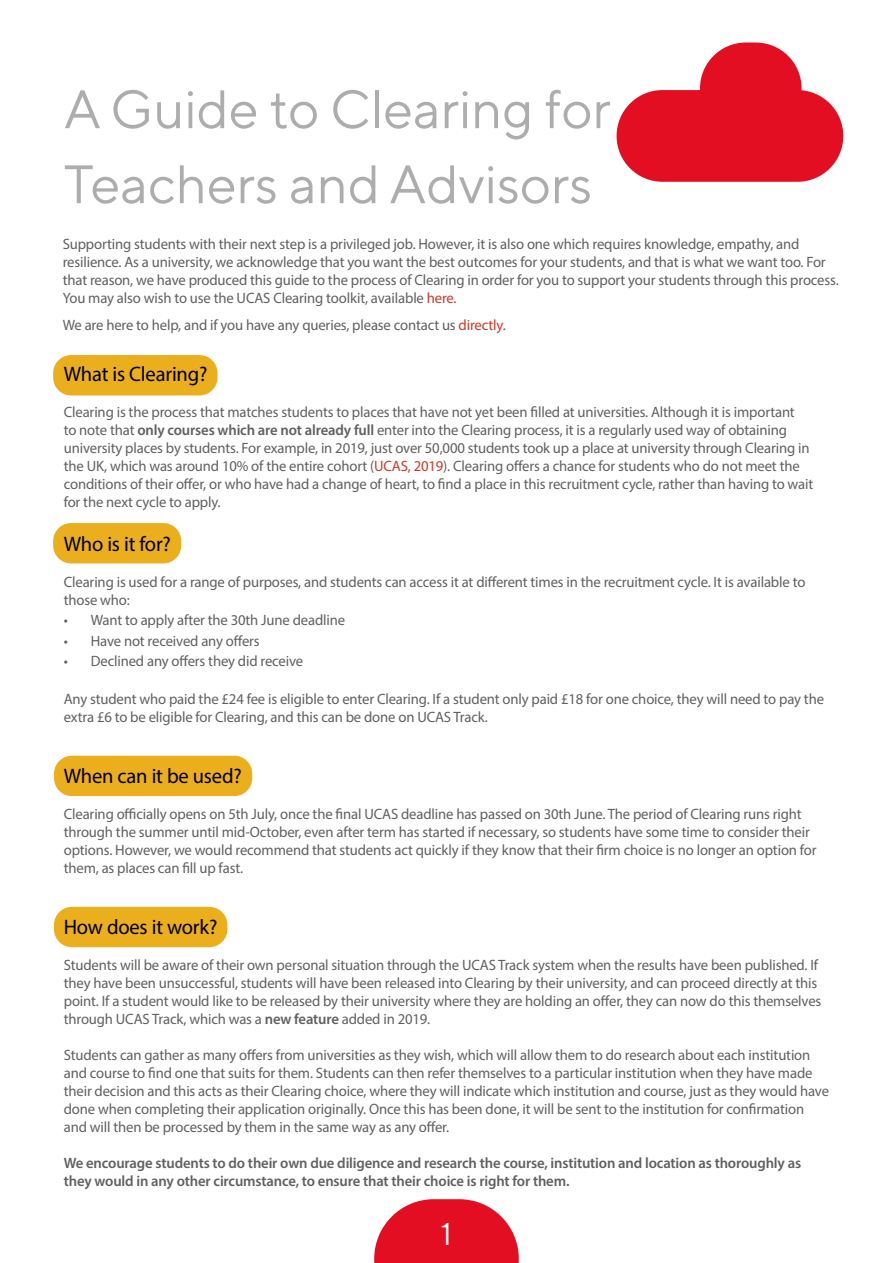
<style>
.page{position:relative;width:893px;height:1263px;background:#fff}
.page>*{position:absolute;margin:0;border:0;box-sizing:border-box;transform-origin:0 0}
.t1{font:54px/75px "TT Norms Pro";letter-spacing:-.005em;color:#adadad}
.t2{font:31.5px "TT Norms Pro";color:#fff}
.t3{font:21px "Myriad Pro";letter-spacing:-.01em;color:#000}
.t4{font:15px/18px "Myriad Pro";letter-spacing:-.01em;color:#60605f}
.t5{font:600 15px/18px "Myriad Pro";letter-spacing:-.01em;color:#60605f}
.s1{color:#d23627}
.s2{font-weight:600}
</style>
<div class="page">
<svg style="left:374px;top:1199px;width:145px;height:64px"></svg>
<div style="left:617px;top:90px;width:226px;height:92px;background:#e40e23;border-radius:46px"></div>
<div style="left:700px;top:43px;width:102px;height:91px;background:#e40e23;border-radius:46px"></div>
<div style="left:53px;top:523px;width:128px;height:40px;background:#ebae1c;border-radius:18px"></div>
<div style="left:54px;top:907px;width:173px;height:40px;background:#ebae1c;border-radius:18px"></div>
<div style="left:54px;top:756px;width:198px;height:40px;background:#ebae1c;border-radius:18px"></div>
<div style="left:53px;top:355px;width:164px;height:40px;background:#ebae1c;border-radius:18px"></div>
<h1 class="t1" style="left:64px;top:70px;width:549px">A Guide to Clearing for<br>Teachers and Advisors</h1>
<p class="t4" style="left:63px;top:235px;width:777px">Supporting students with their next step is a privileged job. However, it is also one which requires knowledge, empathy, and resilience. As a university, we acknowledge that you want the best outcomes for your students, and that is what we want too. For that reason, we have produced this guide to the process of Clearing in order for you to support your students through this process.<br>You may also wish to use the UCAS Clearing toolkit, available <span class="s1">here.</span></p>
<p class="t4" style="left:63px;top:315px;width:444px">We are here to help, and if you have any queries, please contact us <span class="s1">directly</span>.</p>
<h3 class="t3" style="left:64px;top:361px;width:145px">What is Clearing?</h3>
<p class="t4" style="left:64px;top:403px;width:751px">Clearing is the process that matches students to places that have not yet been filled at universities. Although it is important<br>to note that <span class="s2">only courses which are not already full</span> enter into the Clearing process, it is a regularly used way of obtaining university places by students. For example, in 2019, just over 50,000 students took up a place at university through Clearing in the UK, which was around 10% of the entire cohort (<span class="s1">UCAS, 2019</span>). Clearing offers a chance for students who do not meet the conditions of their offer, or who have had a change of heart, to find a place in this recruitment cycle, rather than having to wait for the next cycle to apply.</p>
<h3 class="t3" style="left:64px;top:531px;width:109px">Who is it for?</h3>
<p class="t4" style="left:64px;top:572px;width:743px">Clearing is used for a range of purposes, and students can access it at different times in the recruitment cycle. It is available to those who:</p>
<p class="t4" style="left:64px;top:611px;width:283px">• Want to apply after the 30th June deadline</p>
<p class="t4" style="left:64px;top:631px;width:197px">• Have not received any offers</p>
<p class="t4" style="left:64px;top:652px;width:241px">• Declined any offers they did receive</p>
<p class="t4" style="left:64px;top:689px;width:762px">Any student who paid the £24 fee is eligible to enter Clearing. If a student only paid £18 for one choice, they will need to pay the extra £6 to be eligible for Clearing, and this can be done on UCAS Track.</p>
<h3 class="t3" style="left:64px;top:763px;width:179px">When can it be used?</h3>
<p class="t4" style="left:64px;top:804px;width:754px">Clearing officially opens on 5th July, once the final UCAS deadline has passed on 30th June. The period of Clearing runs right through the summer until mid-October, even after term has started if necessary, so students have some time to consider their options. However, we would recommend that students act quickly if they know that their firm choice is no longer an option for them, as places can fill up fast.</p>
<h3 class="t3" style="left:64px;top:914px;width:155px">How does it work?</h3>
<p class="t4" style="left:64px;top:956px;width:759px">Students will be aware of their own personal situation through the UCAS Track system when the results have been published. If they have been unsuccessful, students will have been released into Clearing by their university, and can proceed directly at this point. If a student would like to be released by their university where they are holding an offer, they can now do this themselves through UCAS Track, which was a <span class="s2">new feature</span> added in 2019.</p>
<p class="t4" style="left:64px;top:1046px;width:767px">Students can gather as many offers from universities as they wish, which will allow them to do research about each institution and course to find one that suits for them. Students can then refer themselves to a particular institution when they have made their decision and this acts as their Clearing choice, where they will indicate which institution and course, just as they would have done when completing their application originally. Once this has been done, it will be sent to the institution for confirmation and will then be processed by them in the same way as any offer.</p>
<p class="t5" style="left:64px;top:1153px;width:739px">We encourage students to do their own due diligence and research the course, institution and location as thoroughly as they would in any other circumstance, to ensure that their choice is right for them.</p>
<h2 class="t2" style="left:441px;top:1213px;width:13px">1</h2>
</div>
